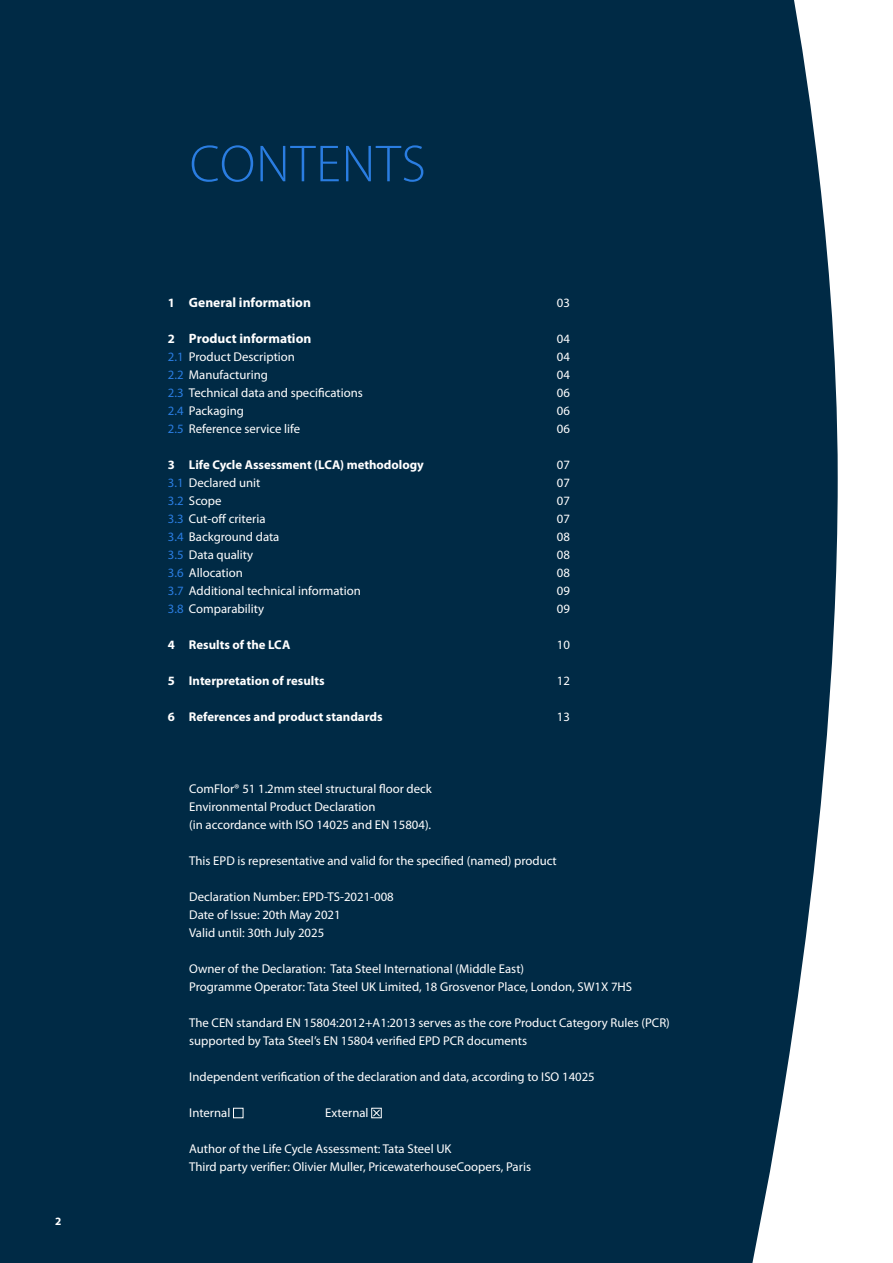
<style>
.page{position:relative;width:893px;height:1263px;background:#fff}
.page>*{position:absolute;margin:0;border:0;box-sizing:border-box;transform-origin:0 0}
.t1{font:300 52.5px "Myriad Pro";letter-spacing:.02em;color:#2a7de1}
.t2{font:700 13.5px "Myriad Pro";color:#fff}
.t3{font:12.75px/18px "Myriad Pro";color:#fff}
.t4{font:700 12.75px "Myriad Pro";color:#fff}
.t5{font:700 11.25px "Myriad Pro";color:#fff}
.s1{font-size:12.75px}
.s2{color:#2a7de1}
</style>
<div class="page">
<div style="left:0;top:0;width:838px;height:1263px;background:#002a45"></div>
<div style="left:233px;top:1108px;width:10px;height:10px;border:1px solid #fff"></div>
<div style="left:371px;top:1108px;width:11px;height:10px;border:1px solid #fff"></div>
<svg style="left:372px;top:1109px;width:9px;height:8px"></svg>
<p class="t5" style="left:55px;top:1215px;width:8px">2</p>
<h1 class="t1" style="left:190px;top:135px;width:238px">CONTENTS</h1>
<p class="t2" style="left:168px;top:295px;width:144px"><span class="s1">1</span> General information</p>
<p class="t3" style="left:557px;top:294px;width:15px">03</p>
<p class="t2" style="left:168px;top:331px;width:145px"><span class="s1">2</span> Product information</p>
<p class="t3" style="left:557px;top:330px;width:15px">04</p>
<p class="t3" style="left:168px;top:348px;width:129px"><span class="s2">2.1</span> Product Description</p>
<p class="t3" style="left:557px;top:348px;width:15px">04</p>
<p class="t3" style="left:168px;top:366px;width:101px"><span class="s2">2.2</span> Manufacturing</p>
<p class="t3" style="left:557px;top:366px;width:15px">04</p>
<p class="t3" style="left:168px;top:384px;width:196px"><span class="s2">2.3</span> Technical data and specifications</p>
<p class="t3" style="left:557px;top:384px;width:15px">06</p>
<p class="t3" style="left:168px;top:402px;width:77px"><span class="s2">2.4</span> Packaging</p>
<p class="t3" style="left:557px;top:402px;width:15px">06</p>
<p class="t3" style="left:168px;top:420px;width:134px"><span class="s2">2.5</span> Reference service life</p>
<p class="t3" style="left:557px;top:420px;width:15px">06</p>
<p class="t4" style="left:168px;top:458px;width:257px">3 Life Cycle Assessment (LCA) methodology</p>
<p class="t3" style="left:557px;top:456px;width:15px">07</p>
<p class="t3" style="left:168px;top:474px;width:94px"><span class="s2">3.1</span> Declared unit</p>
<p class="t3" style="left:557px;top:474px;width:15px">07</p>
<p class="t3" style="left:168px;top:492px;width:55px"><span class="s2">3.2</span> Scope</p>
<p class="t3" style="left:557px;top:492px;width:15px">07</p>
<p class="t3" style="left:168px;top:510px;width:99px"><span class="s2">3.3</span> Cut-off criteria</p>
<p class="t3" style="left:557px;top:510px;width:15px">07</p>
<p class="t3" style="left:168px;top:528px;width:113px"><span class="s2">3.4</span> Background data</p>
<p class="t3" style="left:557px;top:528px;width:15px">08</p>
<p class="t3" style="left:168px;top:546px;width:87px"><span class="s2">3.5</span> Data quality</p>
<p class="t3" style="left:557px;top:546px;width:15px">08</p>
<p class="t3" style="left:168px;top:564px;width:76px"><span class="s2">3.6</span> Allocation</p>
<p class="t3" style="left:557px;top:564px;width:15px">08</p>
<p class="t3" style="left:168px;top:582px;width:194px"><span class="s2">3.7</span> Additional technical information</p>
<p class="t3" style="left:557px;top:582px;width:15px">09</p>
<p class="t3" style="left:168px;top:600px;width:98px"><span class="s2">3.8</span> Comparability</p>
<p class="t3" style="left:557px;top:600px;width:15px">09</p>
<p class="t4" style="left:168px;top:638px;width:124px">4 Results of the LCA</p>
<p class="t3" style="left:557px;top:636px;width:15px">10</p>
<p class="t4" style="left:168px;top:674px;width:158px">5 Interpretation of results</p>
<p class="t3" style="left:557px;top:672px;width:15px">12</p>
<p class="t4" style="left:168px;top:710px;width:216px">6 References and product standards</p>
<p class="t3" style="left:557px;top:708px;width:15px">13</p>
<p class="t3" style="left:189px;top:780px;width:244px">ComFlor® 51 1.2mm steel structural floor deck<br>Environmental Product Declaration<br>(in accordance with ISO 14025 and EN 15804).</p>
<p class="t3" style="left:189px;top:852px;width:369px">This EPD is representative and valid for the specified (named) product</p>
<p class="t3" style="left:189px;top:888px;width:206px">Declaration Number: EPD-TS-2021-008<br>Date of Issue: 20th May 2021<br>Valid until: 30th July 2025</p>
<p class="t3" style="left:189px;top:960px;width:444px">Owner of the Declaration: Tata Steel International (Middle East)<br>Programme Operator: Tata Steel UK Limited, 18 Grosvenor Place, London, SW1X 7HS</p>
<p class="t3" style="left:189px;top:1014px;width:482px">The CEN standard EN 15804:2012+A1:2013 serves as the core Product Category Rules (PCR) supported by Tata Steel’s EN 15804 verified EPD PCR documents</p>
<p class="t3" style="left:189px;top:1068px;width:407px">Independent verification of the declaration and data, according to ISO 14025</p>
<p class="t3" style="left:189px;top:1104px;width:43px">Internal</p>
<p class="t3" style="left:325px;top:1104px;width:45px">External</p>
<p class="t3" style="left:189px;top:1140px;width:343px">Author of the Life Cycle Assessment: Tata Steel UK<br>Third party verifier: Olivier Muller, PricewaterhouseCoopers, Paris</p>
</div>
